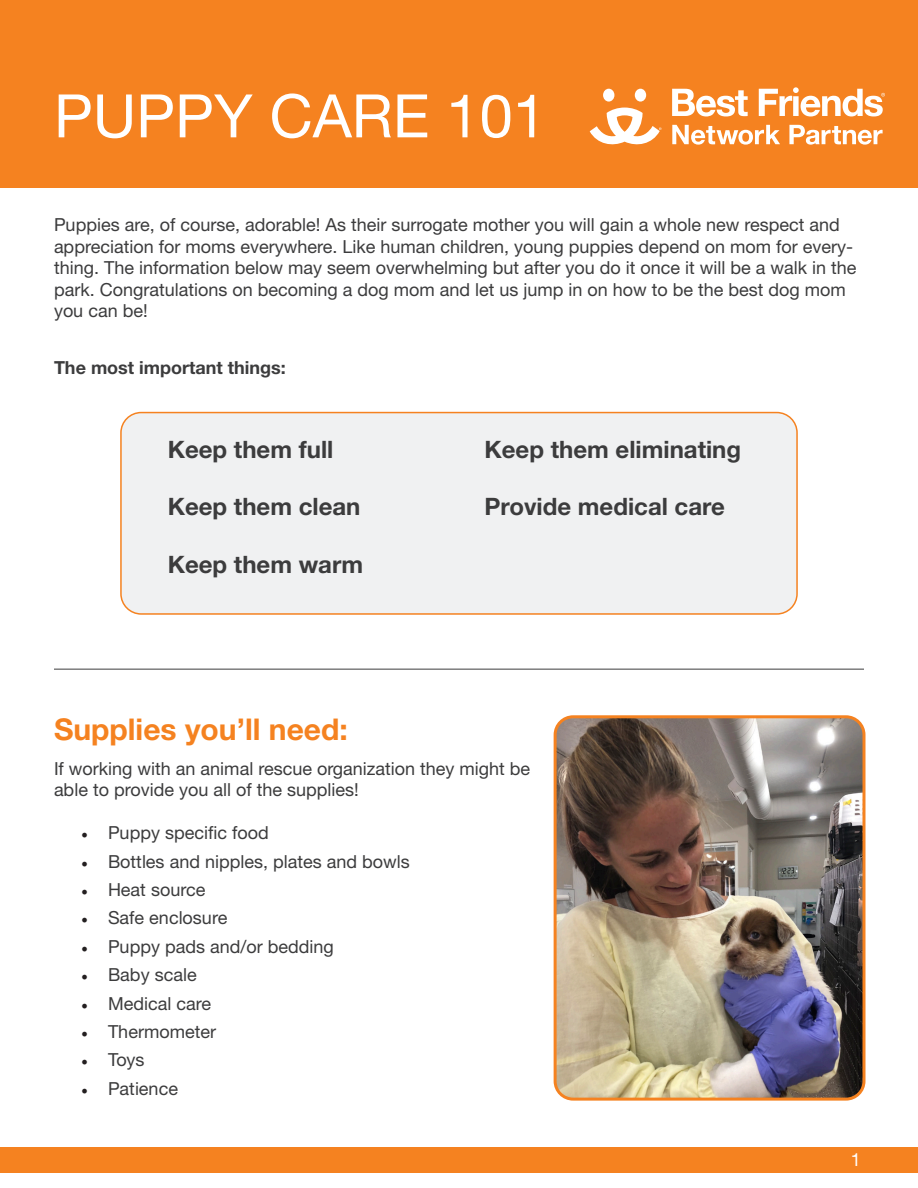
<style>
.page{position:relative;width:918px;height:1188px;background:#fff}
.page>*{position:absolute;margin:0;border:0;box-sizing:border-box;transform-origin:0 0}
.t1{font:60px "Helvetica Neue LT Std";color:#fff}
.Heading{font:700 30px "Helvetica Neue LT Std";color:#f58220}
.t2{font:700 24px "Helvetica Neue LT Std";color:#3c3c3d}
.Heading-2{font:18px/21.6px "Helvetica Neue LT Std";color:#3c3c3d}
.t3{font:700 18px "Helvetica Neue LT Std";color:#3c3c3d}
.t4{font:18px "Helvetica Neue LT Std";color:#fff}
.s1{font-family:"Minion Pro";color:#231f20}
</style>
<div class="page">
<div style="left:0;top:1147px;width:918px;height:26px;background:#f58220"></div>
<div style="left:121px;top:413px;width:676px;height:201px;background:#f0f1f2;border-radius:20px"></div>
<div style="left:120px;top:412px;width:678px;height:203px;border:2px solid #f58220;border-radius:20px"></div>
<div style="left:0;top:0;width:918px;height:188px;background:#f58220"></div>
<img style="left:555px;top:719px;width:309px;height:378px">
<div style="left:554px;top:715px;width:311px;height:386px;border:3px solid #f58220;border-radius:18px"></div>
<div style="left:603px;top:89px;width:11px;height:13px;background:#fff;border-radius:50%"></div>
<div style="left:635px;top:89px;width:11px;height:13px;background:#fff;border-radius:50%"></div>
<svg style="left:590px;top:108px;width:71px;height:37px"></svg>
<svg style="left:672px;top:89px;width:76px;height:27px"></svg>
<svg style="left:759px;top:87px;width:126px;height:29px"></svg>
<svg style="left:672px;top:125px;width:108px;height:20px"></svg>
<svg style="left:789px;top:125px;width:94px;height:20px"></svg>
<hr style="left:54px;top:669px;width:810px;height:1px;background:#3c3c3d">
<p class="t1" style="left:54px;top:80px;width:494px">PUPPY CARE 101</p>
<p class="Heading-2" style="left:54px;top:214px;width:804px">Puppies are, of course, adorable! As their surrogate mother you will gain a whole new respect and appreciation for moms everywhere. Like human children, young puppies depend on mom for every&shy;thing. The information below may seem overwhelming but after you do it once it will be a walk in the park. Congratulations on becoming a dog mom and let us jump in on how to be the best dog mom you can be!</p>
<p class="t3" style="left:54px;top:357px;width:233px">The most important things:</p>
<p class="t2" style="left:168px;top:434px;width:167px">Keep them full</p>
<p class="t2" style="left:168px;top:492px;width:194px">Keep them clean</p>
<p class="t2" style="left:168px;top:549px;width:197px">Keep them warm</p>
<p class="t2" style="left:484px;top:434px;width:258px">Keep them eliminating</p>
<p class="t2" style="left:484px;top:492px;width:242px">Provide medical care</p>
<p class="Heading" style="left:54px;top:710px;width:295px">Supplies you’ll need:</p>
<p class="Heading-2" style="left:54px;top:757px;width:478px">If working with an animal rescue organization they might be able to provide you all of the supplies!</p>
<p class="Heading-2" style="left:81px;top:822px;width:189px"><span class="s1">•</span> Puppy specific food</p>
<p class="Heading-2" style="left:81px;top:850px;width:330px"><span class="s1">•</span> Bottles and nipples, plates and bowls</p>
<p class="Heading-2" style="left:81px;top:879px;width:126px"><span class="s1">•</span> Heat source</p>
<p class="Heading-2" style="left:81px;top:907px;width:148px"><span class="s1">•</span> Safe enclosure</p>
<p class="Heading-2" style="left:81px;top:935px;width:254px"><span class="s1">•</span> Puppy pads and/or bedding</p>
<p class="Heading-2" style="left:81px;top:964px;width:117px"><span class="s1">•</span> Baby scale</p>
<p class="Heading-2" style="left:81px;top:992px;width:132px"><span class="s1">•</span> Medical care</p>
<p class="Heading-2" style="left:81px;top:1020px;width:137px"><span class="s1">•</span> Thermometer</p>
<p class="Heading-2" style="left:81px;top:1049px;width:65px"><span class="s1">•</span> Toys</p>
<p class="Heading-2" style="left:81px;top:1077px;width:99px"><span class="s1">•</span> Patience</p>
<p class="t4" style="left:851px;top:1149px;width:12px">1</p>
</div>
